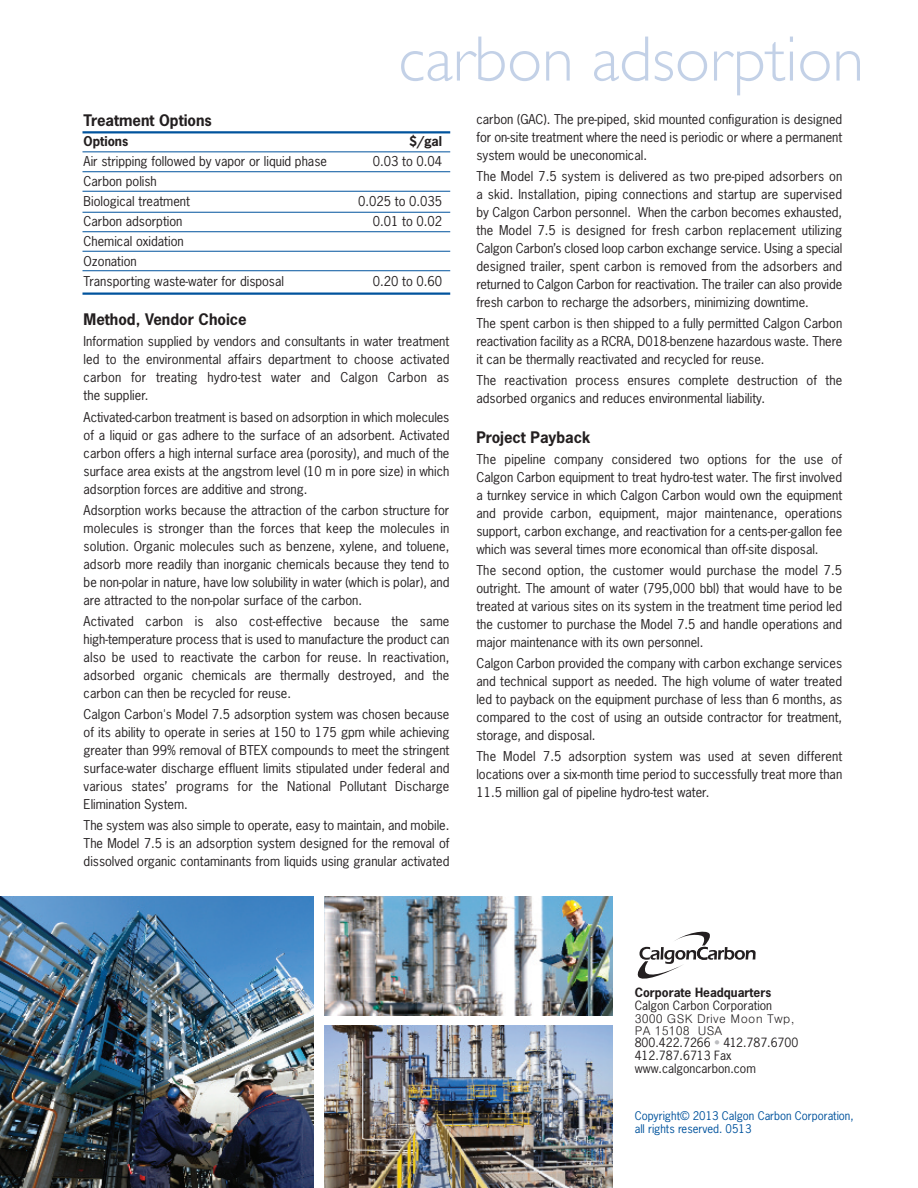
<style>
.page{position:relative;width:918px;height:1188px;background:#fff}
.page>*{position:absolute;margin:0;border:0;box-sizing:border-box;transform-origin:0 0}
.t1{font:300 64.5px "Gill Sans";color:#c3d1e7}
.t2{font:700 15px "News Gothic";color:#231f20}
.t3{font:12.75px/18px "News Gothic";color:#231f20;text-align:justify}
.t4{font:700 12.75px "News Gothic";color:#231f20}
.t5{font:12px/12.6px "News Gothic";color:#231f20}
.t6{font:300 12px/12.6px "Adobe Gothic Std";color:#231f20}
.t7{font:700 12px "News Gothic";color:#231f20}
.t8{font:11.25px/13.5px "News Gothic";color:#00539d}
.s1{color:#bcbdc0}
</style>
<div class="page">
<svg style="left:638px;top:932px;width:118px;height:47px"></svg>
<img style="left:0;top:897px;width:314px;height:291px">
<hr style="left:82px;top:131px;width:368px;height:2px;background:#00539d">
<hr style="left:82px;top:151px;width:368px;height:1px;background:#00539d">
<hr style="left:82px;top:171px;width:368px;height:1px;background:#00539d">
<hr style="left:82px;top:191px;width:368px;height:1px;background:#00539d">
<hr style="left:82px;top:212px;width:368px;height:1px;background:#00539d">
<hr style="left:82px;top:231px;width:368px;height:1px;background:#00539d">
<hr style="left:82px;top:251px;width:368px;height:1px;background:#00539d">
<hr style="left:82px;top:270px;width:368px;height:1px;background:#00539d">
<hr style="left:82px;top:292px;width:368px;height:3px;background:#00539d">
<img style="left:325px;top:896px;width:288px;height:119px">
<img style="left:325px;top:1026px;width:288px;height:162px">
<h1 class="t1" style="left:398px;top:23px;width:467px">carbon adsorption</h1>
<p class="t2" style="left:84px;top:112px;width:130px">Treatment Options</p>
<p class="t4" style="left:84px;top:134px;width:46px">Options</p>
<p class="t4" style="left:409px;top:134px;width:34px">$/gal</p>
<p class="t3" style="left:84px;top:153px;width:245px">Air stripping followed by vapor or liquid phase</p>
<p class="t3" style="left:373px;top:153px;width:71px">0.03 to 0.04</p>
<p class="t3" style="left:84px;top:172px;width:108px;line-height:20px">Carbon polish<br>Biological treatment</p>
<p class="t3" style="left:358px;top:193px;width:86px">0.025 to 0.035</p>
<p class="t3" style="left:84px;top:213px;width:100px">Carbon adsorption</p>
<p class="t3" style="left:373px;top:213px;width:71px">0.01 to 0.02</p>
<p class="t3" style="left:84px;top:232px;width:202px;line-height:20px;text-align:left">Chemical oxidation<br>Ozonation<br>Transporting waste-water for disposal</p>
<p class="t3" style="left:373px;top:272px;width:71px">0.20 to 0.60</p>
<p class="t2" style="left:84px;top:312px;width:165px">Method, Vendor Choice</p>
<p class="t3" style="left:84px;top:333px;width:367px">Information supplied by vendors and consultants in water treatment led to the environmental affairs department to choose activated carbon for treating hydro-test water and Calgon Carbon as the supplier.</p>
<p class="t3" style="left:84px;top:408px;width:367px">Activated-carbon treatment is based on adsorption in which molecules of a liquid or gas adhere to the surface of an adsorbent. Activated carbon offers a high internal surface area (porosity), and much of the surface area exists at the angstrom level (10 m in pore size) in which adsorption forces are additive and strong.</p>
<p class="t3" style="left:84px;top:501px;width:367px">Adsorption works because the attraction of the carbon structure for molecules is stronger than the forces that keep the molecules in solution. Organic molecules such as benzene, xylene, and toluene, adsorb more readily than inorganic chemicals because they tend to be non-polar in nature, have low solubility in water (which is polar), and are attracted to the non-polar surface of the carbon.</p>
<p class="t3" style="left:84px;top:612px;width:367px">Activated carbon is also cost-effective because the same high-temperature process that is used to manufacture the product can also be used to reactivate the carbon for reuse. In reactivation, adsorbed organic chemicals are thermally destroyed, and the carbon can then be recycled for reuse.</p>
<p class="t3" style="left:84px;top:705px;width:367px">Calgon Carbon's Model 7.5 adsorption system was chosen because of its ability to operate in series at 150 to 175 gpm while achieving greater than 99% removal of BTEX compounds to meet the stringent surface-water discharge effluent limits stipulated under federal and various states’ programs for the National Pollutant Discharge Elimination System.</p>
<p class="t3" style="left:84px;top:816px;width:367px">The system was also simple to operate, easy to maintain, and mobile.<br>The Model 7.5 is an adsorption system designed for the removal of dissolved organic contaminants from liquids using granular activated</p>
<p class="t3" style="left:476px;top:111px;width:367px">carbon (GAC). The pre-piped, skid mounted configuration is designed for on-site treatment where the need is periodic or where a permanent system would be uneconomical.</p>
<p class="t3" style="left:476px;top:168px;width:367px">The Model 7.5 system is delivered as two pre-piped adsorbers on a skid. Installation, piping connections and startup are supervised by Calgon Carbon personnel. When the carbon becomes exhausted, the Model 7.5 is designed for fresh carbon replacement utilizing Calgon Carbon’s closed loop carbon exchange service. Using a special designed trailer, spent carbon is removed from the adsorbers and returned to Calgon Carbon for reactivation. The trailer can also provide fresh carbon to recharge the adsorbers, minimizing downtime.</p>
<p class="t3" style="left:476px;top:315px;width:367px">The spent carbon is then shipped to a fully permitted Calgon Carbon reactivation facility as a RCRA, D018-benzene hazardous waste. There it can be thermally reactivated and recycled for reuse.</p>
<p class="t3" style="left:476px;top:372px;width:367px">The reactivation process ensures complete destruction of the adsorbed organics and reduces environmental liability.</p>
<p class="t2" style="left:476px;top:429px;width:116px">Project Payback</p>
<p class="t3" style="left:476px;top:451px;width:367px">The pipeline company considered two options for the use of Calgon Carbon equipment to treat hydro-test water. The first involved a turnkey service in which Calgon Carbon would own the equipment and provide carbon, equipment, major maintenance, operations support, carbon exchange, and reactivation for a cents-per-gallon fee which was several times more economical than off-site disposal.</p>
<p class="t3" style="left:476px;top:562px;width:367px">The second option, the customer would purchase the model 7.5 outright. The amount of water (795,000 bbl) that would have to be treated at various sites on its system in the treatment time period led the customer to purchase the Model 7.5 and handle operations and major maintenance with its own personnel.</p>
<p class="t3" style="left:476px;top:655px;width:367px">Calgon Carbon provided the company with carbon exchange services and technical support as needed. The high volume of water treated led to payback on the equipment purchase of less than 6 months, as compared to the cost of using an outside contractor for treatment, storage, and disposal.</p>
<p class="t3" style="left:476px;top:748px;width:367px">The Model 7.5 adsorption system was used at seven different locations over a six-month time period to successfully treat more than 11.5 million gal of pipeline hydro-test water.</p>
<p class="t7" style="left:635px;top:986px;width:138px">Corporate Headquarters</p>
<p class="t5" style="left:635px;top:999px;width:139px">Calgon Carbon Corporation</p>
<p class="t6" style="left:635px;top:1012px;width:162px">3000 GSK Drive Moon Twp,<br>PA 15108 USA</p>
<p class="t5" style="left:635px;top:1037px;width:165px">800.422.7266 <span class="s1">•</span> 412.787.6700<br>412.787.6713 Fax www.calgoncarbon.com</p>
<p class="t8" style="left:635px;top:1109px;width:220px">Copyright© 2013 Calgon Carbon Corporation, all rights reserved. 0513</p>
</div>
